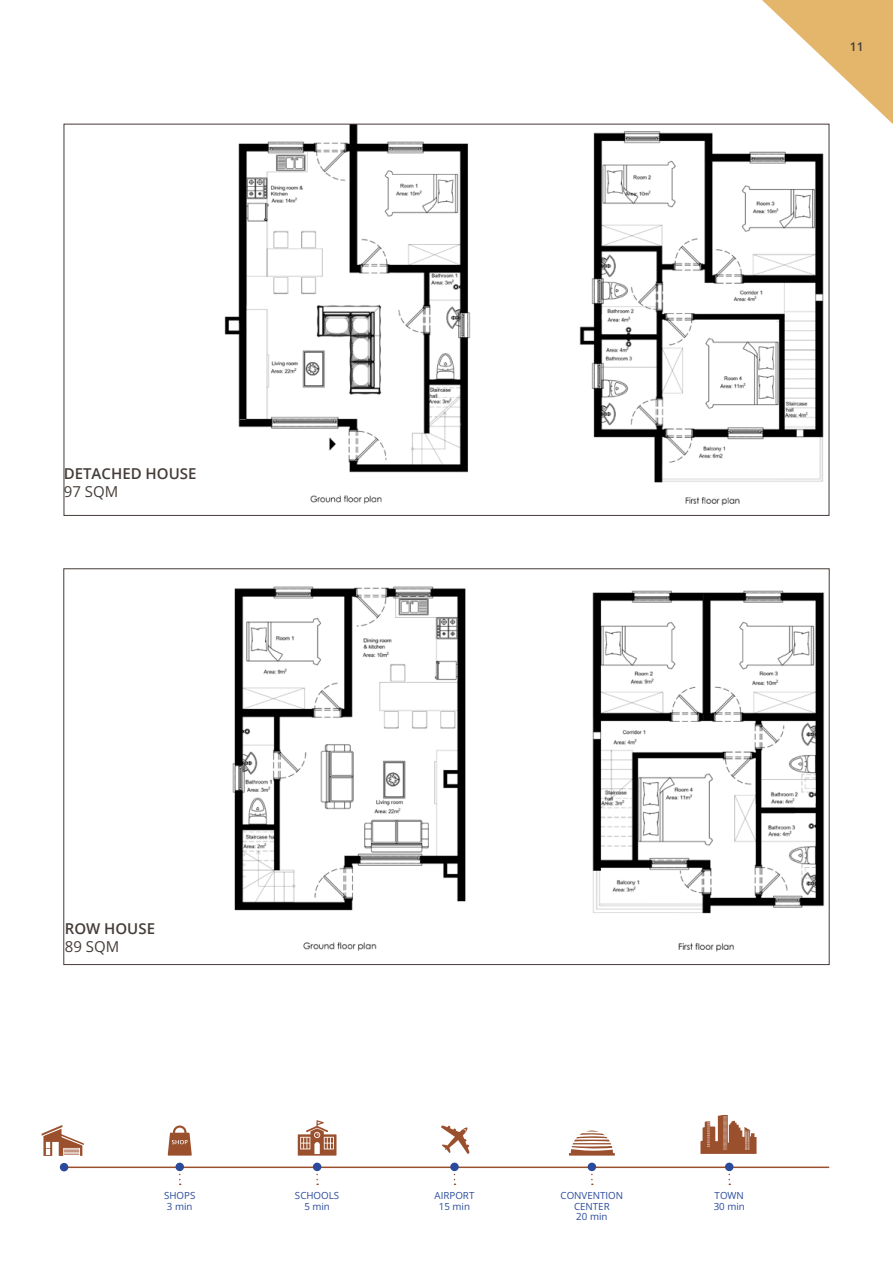
<style>
.page{position:relative;width:893px;height:1263px;background:#fff}
.page>*{position:absolute;margin:0;border:0;box-sizing:border-box;transform-origin:0 0}
.t1{font:600 15px "Open Sans";color:#443c39}
.t2{font:15px "Open Sans";color:#443c39}
.t3{font:600 12px "Open Sans";color:#443c39}
.t4{font:9.75px/10.5px "Open Sans";color:#2a4b9b;text-align:center}
</style>
<div class="page">
<svg style="left:740px;top:0;width:153px;height:144px"></svg>
<img style="left:232px;top:586px;width:593px;height:366px">
<hr style="left:64px;top:1166px;width:765px;height:2px;background:#9a4f2d">
<svg style="left:179px;top:1171px;width:2px;height:14px"></svg>
<svg style="left:168px;top:1125px;width:24px;height:30px"></svg>
<div style="left:175px;top:1162px;width:9px;height:9px;background:#2a4b9b;border-radius:50%"></div>
<svg style="left:316px;top:1171px;width:2px;height:14px"></svg>
<svg style="left:298px;top:1120px;width:38px;height:35px"></svg>
<div style="left:313px;top:1162px;width:8px;height:9px;background:#2a4b9b;border-radius:50%"></div>
<svg style="left:591px;top:1171px;width:2px;height:14px"></svg>
<svg style="left:569px;top:1130px;width:46px;height:25px"></svg>
<div style="left:588px;top:1162px;width:8px;height:9px;background:#2a4b9b;border-radius:50%"></div>
<svg style="left:450px;top:1162px;width:9px;height:9px"></svg>
<svg style="left:441px;top:1125px;width:29px;height:29px"></svg>
<svg style="left:700px;top:1115px;width:56px;height:39px"></svg>
<svg style="left:728px;top:1171px;width:2px;height:14px"></svg>
<div style="left:725px;top:1162px;width:8px;height:9px;background:#2a4b9b;border-radius:50%"></div>
<img style="left:224px;top:126px;width:603px;height:380px">
<div style="left:60px;top:1163px;width:8px;height:8px;background:#2a4b9b;border-radius:50%"></div>
<svg style="left:42px;top:1125px;width:42px;height:31px"></svg>
<h1 class="t1" style="left:64px;top:464px;width:134px">DETACHED HOUSE</h1>
<h1 class="t2" style="left:64px;top:482px;width:56px">97 SQM</h1>
<p class="t3" style="left:850px;top:38px;width:15px">11</p>
<h1 class="t1" style="left:65px;top:918px;width:92px">ROW HOUSE</h1>
<h1 class="t2" style="left:65px;top:936px;width:56px">89 SQM</h1>
<p class="t4" style="left:164px;top:1190px;width:33px;text-align:left">SHOPS<br>3 min</p>
<p class="t4" style="left:295px;top:1190px;width:46px">SCHOOLS<br>5 min</p>
<p class="t4" style="left:561px;top:1190px;width:64px">CONVENTION<br>CENTER<br>20 min</p>
<p class="t4" style="left:435px;top:1190px;width:41px">AIRPORT<br>15 min</p>
<p class="t4" style="left:714px;top:1190px;width:33px;text-align:left">TOWN<br>30 min</p>
</div>
